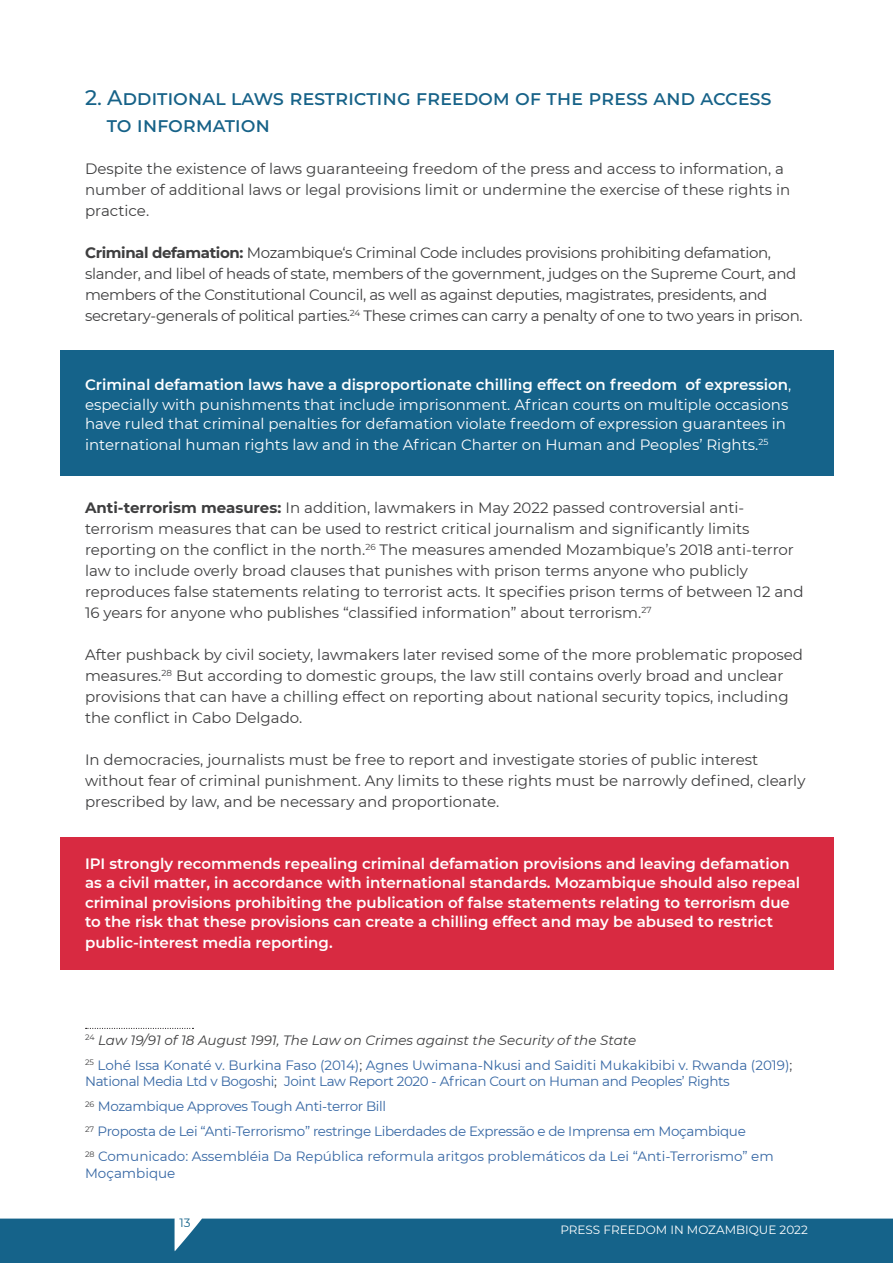
<style>
.page{position:relative;width:893px;height:1263px;background:#fff}
.page>*{position:absolute;margin:0;border:0;box-sizing:border-box;transform-origin:0 0}
.t1{font:500 21px/27px "Montserrat";letter-spacing:-.01em;color:#166288}
.t2{font:15px/21px "Montserrat";color:#3e3e3f}
.t3{font:600 15px/19.5px "Montserrat";color:#fff}
.t4{font:15px/21px "Montserrat";letter-spacing:-.025em;color:#3e3e3f}
.t5{font:15px/19.5px "Montserrat";color:#fff}
.futika{font:13.5px/16.5px "Montserrat";letter-spacing:-.025em;color:#3667a4}
.futika-2{font:13.5px/16.5px "Montserrat";color:#3667a4}
.futika-3{font:italic 13.5px "Montserrat";color:#3e3e3f}
.t6{font:12px "Montserrat";color:#fff}
.t7{font:12px "Montserrat";color:#15638a}
.s1{font-weight:700}
.s2{font-weight:600}
.s3{color:#3e3e3f}
</style>
<div class="page">
<div style="left:60px;top:838px;width:773px;height:132px;background:#d82a41"></div>
<div style="left:60px;top:350px;width:773px;height:126px;background:#15638a"></div>
<svg style="left:86px;top:1028px;width:107px;height:1px"></svg>
<div style="left:0;top:1218px;width:893px;height:45px;background:#15638a"></div>
<p class="t1" style="left:107px;top:84px;width:666px;text-indent:-22px">2. Additional laws restricting freedom of the press and access to information</p>
<p class="t2" style="left:85px;top:158px;width:707px">Despite the existence of laws guaranteeing freedom of the press and access to information, a number of additional laws or legal provisions limit or undermine the exercise of these rights in practice.</p>
<p class="t4" style="left:85px;top:242px;width:719px"><span class="s1">Criminal defamation:</span> Mozambique‘s Criminal Code includes provisions prohibiting defamation, slander, and libel of heads of state, members of the government, judges on the Supreme Court, and members of the Constitutional Council, as well as against deputies, magistrates, presidents, and secretary-generals of political parties.<sup>24</sup> These crimes can carry a penalty of one to two years in prison.</p>
<p class="t5" style="left:85px;top:375px;width:708px"><span class="s2">Criminal defamation laws have a disproportionate chilling effect on freedom of expression</span>, especially with punishments that include imprisonment. African courts on multiple occasions have ruled that criminal penalties for defamation violate freedom of expression guarantees in</p>
<p class="t5" style="left:85px;top:435px;width:685px">international human rights law and in the African Charter on Human and Peoples’ Rights.<sup>25</sup></p>
<p class="t2" style="left:85px;top:497px;width:720px"><span class="s1">Anti-terrorism measures:</span> In addition, lawmakers in May 2022 passed controversial anti&shy;terrorism measures that can be used to restrict critical journalism and significantly limits reporting on the conflict in the north.<sup>26</sup> The measures amended Mozambique’s 2018 anti-terror law to include overly broad clauses that punishes with prison terms anyone who publicly reproduces false statements relating to terrorist acts. It specifies prison terms of between 12 and 16 years for anyone who publishes “classified information” about terrorism.<sup>27</sup></p>
<p class="t2" style="left:85px;top:644px;width:719px">After pushback by civil society, lawmakers later revised some of the more problematic proposed measures.<sup>28</sup> But according to domestic groups, the law still contains overly broad and unclear provisions that can have a chilling effect on reporting about national security topics, including the conflict in Cabo Delgado.</p>
<p class="t2" style="left:85px;top:749px;width:722px">In democracies, journalists must be free to report and investigate stories of public interest without fear of criminal punishment. Any limits to these rights must be narrowly defined, clearly prescribed by law, and be necessary and proportionate.</p>
<p class="t3" style="left:85px;top:853px;width:717px">IPI strongly recommends repealing criminal defamation provisions and leaving defamation as a civil matter, in accordance with international standards. Mozambique should also repeal criminal provisions prohibiting the publication of false statements relating to terrorism due to the risk that these provisions can create a chilling effect and may be abused to restrict</p>
<p class="t3" style="left:85px;top:933px;width:249px">public-interest media reporting.</p>
<p class="futika-3" style="left:85px;top:1031px;width:553px"><sup>24</sup> Law 19/91 of 18 August 1991, The Law on Crimes against the Security of the State</p>
<p class="futika" style="left:85px;top:1056px;width:709px"><sup>25</sup> Lohé Issa Konaté v. Burkina Faso (2014)<span class="s3">;</span> Agnes Uwimana-Nkusi and Saiditi Mukakibibi v. Rwanda (2019)<span class="s3">;<br></span>National Media Ltd v Bogoshi<span class="s3">;</span> Joint Law Report 2020 - African Court on Human and Peoples’ Rights</p>
<p class="futika" style="left:85px;top:1098px;width:303px"><sup>26</sup> Mozambique Approves Tough Anti-terror Bill</p>
<p class="futika" style="left:85px;top:1123px;width:662px"><sup>27</sup> Proposta de Lei “Anti-Terrorismo” restringe Liberdades de Expressão e de Imprensa em Moçambique</p>
<p class="futika-2" style="left:85px;top:1148px;width:690px"><sup>28</sup> Comunicado: Assembléia Da República reformula aritgos problemáticos da Lei “Anti-Terrorismo” em<br>Moçambique</p>
<p class="t7" style="left:179px;top:1214px;width:13px">13</p>
<p class="t6" style="left:560px;top:1221px;width:249px">PRESS FREEDOM IN MOZAMBIQUE 2022</p>
</div>
